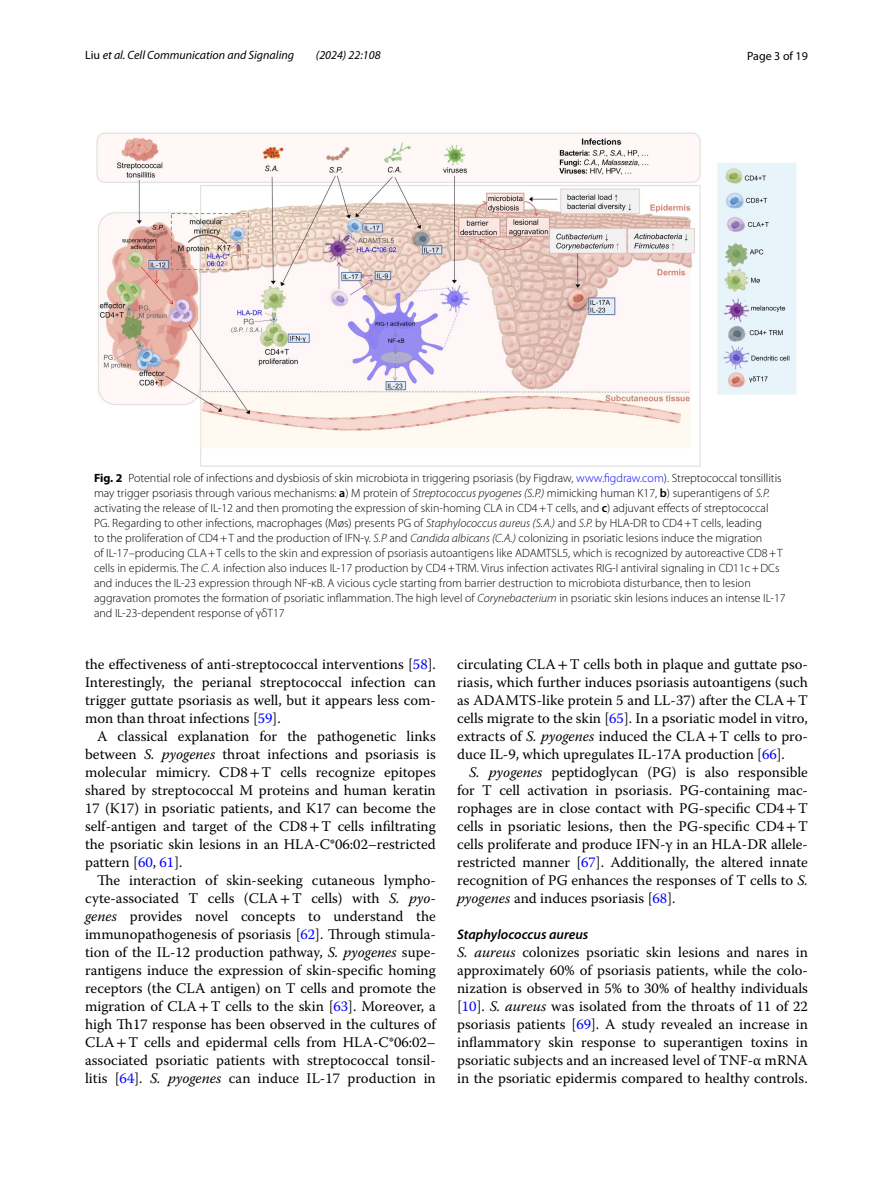
<style>
.page{position:relative;width:893px;height:1187px;background:#fff}
.page>*{position:absolute;margin:0;border:0;box-sizing:border-box;transform-origin:0 0}
.t1{font:14.7px/18px "Warnock Pro";color:#000;text-align:justify}
.t2{font:italic 600 13.8px "Myriad Pro";color:#000}
.t3{font:300 12px/15px "Myriad Pro";color:#000}
.t4{font:italic 12px "Myriad Pro";color:#000}
.t5{font:12px "Myriad Pro";color:#000}
.s1{font-style:normal}
.s2{font-weight:700}
.s3{color:#00f}
.s4{font-weight:600}
.s5{font-style:italic}
.s6{font-family:"STIX"}
</style>
<div class="page">
<img style="left:96px;top:133px;width:701px;height:333px">
<p class="t4" style="left:85px;top:48px;width:211px"><span class="s1">Liu</span> et al. Cell Communication and Signaling</p>
<p class="t4" style="left:316px;top:48px;width:66px">(2024) 22:108</p>
<p class="t5" style="left:747px;top:48px;width:62px">Page 3 of 19</p>
<p class="t3" style="left:94px;top:470px;width:693px"><span class="s2">Fig. 2</span> Potential role of infections and dysbiosis of skin microbiota in triggering psoriasis (by Figdraw, <span class="s3">www.figdraw.com</span>). Streptococcal tonsillitis may trigger psoriasis through various mechanisms: <span class="s4">a</span>) M protein of <span class="s5">Streptococcus pyogenes (S.P.)</span> mimicking human K17, <span class="s4">b</span>) superantigens of <span class="s5">S.P. </span>activating the release of IL-12 and then promoting the expression of skin-homing CLA in CD4+T cells, and <span class="s4">c</span>) adjuvant effects of streptococcal PG. Regarding to other infections, macrophages (Møs) presents PG of <span class="s5">Staphylococcus aureus (S.A.)</span> and <span class="s5">S.P.</span> by HLA-DR to CD4+T cells, leading<br>to the proliferation of CD4+T and the production of IFN-γ. <span class="s5">S.P</span> and <span class="s5">Candida albicans (C.A.)</span> colonizing in psoriatic lesions induce the migration<br>of IL-17–producing CLA+T cells to the skin and expression of psoriasis autoantigens like ADAMTSL5, which is recognized by autoreactive CD8+T cells in epidermis. The <span class="s5">C. A.</span> infection also induces IL-17 production by CD4+TRM. Virus infection activates RIG-I antiviral signaling in CD11c+DCs and induces the IL-23 expression through NF-κB. A vicious cycle starting from barrier destruction to microbiota disturbance, then to lesion aggravation promotes the formation of psoriatic inflammation. The high level of <span class="s5">Corynebacterium</span> in psoriatic skin lesions induces an intense IL-17 and IL-23-dependent response of γδT17</p>
<p class="t1" style="left:85px;top:654px;width:352px">the effectiveness of anti-streptococcal interventions [<span class="s3">58</span>].<br>Interestingly, the perianal streptococcal infection can trigger guttate psoriasis as well, but it appears less com&shy;mon than throat infections [<span class="s3">59</span>].</p>
<p class="t1" style="left:85px;top:726px;width:352px;text-indent:12px">A classical explanation for the pathogenetic links between <span class="s5">S. pyogenes</span> throat infections and psoriasis is molecular mimicry. CD8<span class="s6">+</span>T cells recognize epitopes shared by streptococcal M proteins and human keratin 17 (K17) in psoriatic patients, and K17 can become the self-antigen and target of the CD8<span class="s6">+</span>T cells infiltrating the psoriatic skin lesions in an HLA-C*06:02–restricted pattern [<span class="s3">60</span>, <span class="s3">61</span>].</p>
<p class="t1" style="left:85px;top:870px;width:352px;text-indent:12px">The interaction of skin-seeking cutaneous lympho&shy;cyte-associated T cells (CLA<span class="s6">+</span>T cells) with <span class="s5">S. pyo&shy;genes</span> provides novel concepts to understand the immunopathogenesis of psoriasis [<span class="s3">62</span>]. Through stimula&shy;tion of the IL-12 production pathway, <span class="s5">S. pyogenes</span> supe&shy;rantigens induce the expression of skin-specific homing receptors (the CLA antigen) on T cells and promote the migration of CLA<span class="s6">+</span>T cells to the skin [<span class="s3">63</span>]. Moreover, a high Th17 response has been observed in the cultures of CLA<span class="s6">+</span>T cells and epidermal cells from HLA-C*06:02– associated psoriatic patients with streptococcal tonsil&shy;litis [<span class="s3">64</span>]. <span class="s5">S. pyogenes</span> can induce IL-17 production in</p>
<p class="t1" style="left:457px;top:655px;width:352px">circulating CLA<span class="s6">+</span>T cells both in plaque and guttate pso&shy;riasis, which further induces psoriasis autoantigens (such as ADAMTS-like protein 5 and LL-37) after the CLA<span class="s6">+</span>T cells migrate to the skin [<span class="s3">65</span>]. In a psoriatic model in vitro, extracts of <span class="s5">S. pyogenes</span> induced the CLA<span class="s6">+</span>T cells to pro&shy;duce IL-9, which upregulates IL-17A production [<span class="s3">66</span>].</p>
<p class="t1" style="left:457px;top:763px;width:352px;text-indent:12px"><span class="s5">S. pyogenes</span> peptidoglycan (PG) is also responsible for T cell activation in psoriasis. PG-containing mac&shy;rophages are in close contact with PG-specific CD4<span class="s6">+</span>T cells in psoriatic lesions, then the PG-specific CD4<span class="s6">+</span>T cells proliferate and produce IFN-γ in an HLA-DR allele&shy;restricted manner [<span class="s3">67</span>]. Additionally, the altered innate recognition of PG enhances the responses of T cells to <span class="s5">S. pyogenes</span> and induces psoriasis [<span class="s3">68</span>].</p>
<p class="t2" style="left:457px;top:925px;width:133px">Staphylococcus aureus</p>
<p class="t1" style="left:457px;top:943px;width:352px"><span class="s5">S. aureus</span> colonizes psoriatic skin lesions and nares in approximately 60% of psoriasis patients, while the colo&shy;nization is observed in 5% to 30% of healthy individuals [<span class="s3">10</span>]. <span class="s5">S. aureus</span> was isolated from the throats of 11 of 22 psoriasis patients [<span class="s3">69</span>]. A study revealed an increase in inflammatory skin response to superantigen toxins in psoriatic subjects and an increased level of TNF-α mRNA in the psoriatic epidermis compared to healthy controls.</p>
</div>
